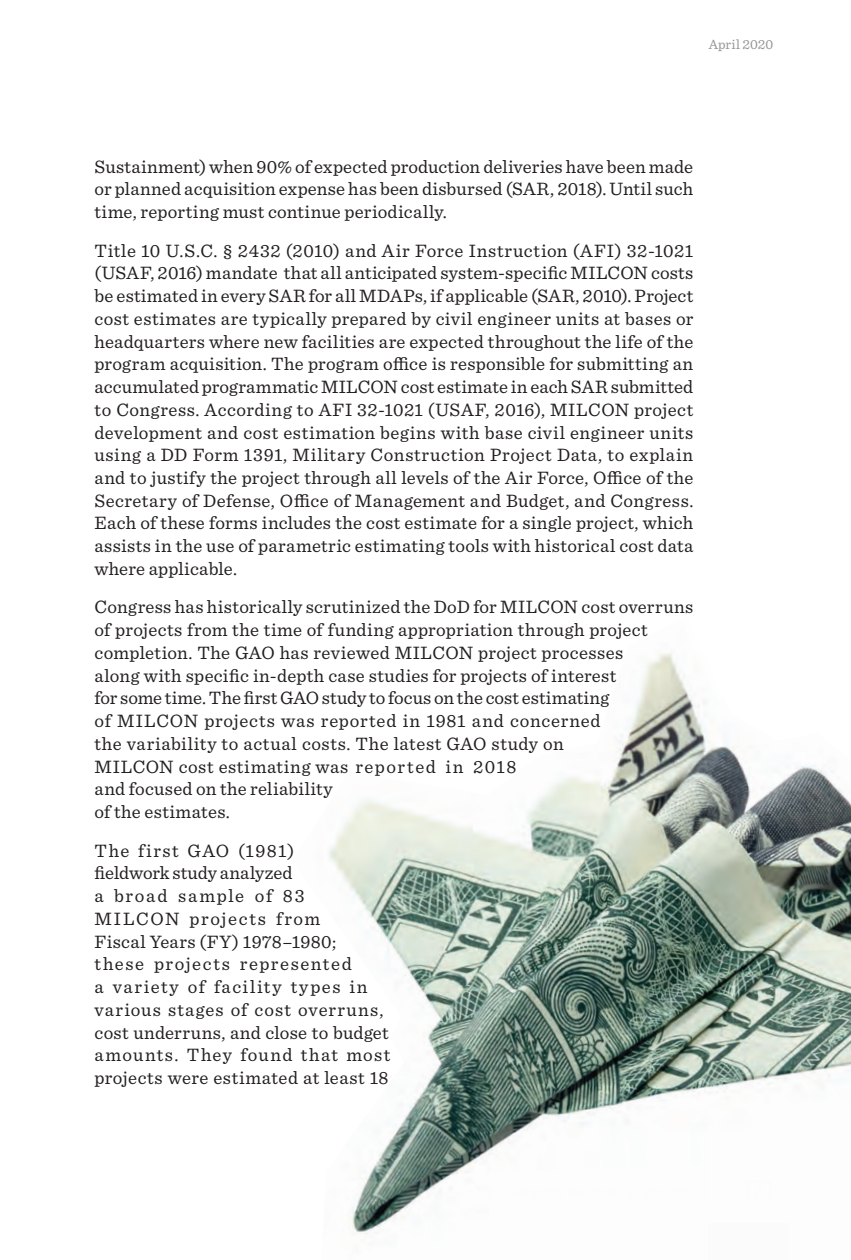
<style>
.page{position:relative;width:851px;height:1260px;background:#fff}
.page>*{position:absolute;margin:0;border:0;box-sizing:border-box;transform-origin:0 0}
.t1{font:18.9px/22.8px "Sentinel";letter-spacing:.025em;color:#231f20;text-align:justify}
.t2{font:18.9px/22.8px "Sentinel";letter-spacing:.06em;color:#231f20}
.t3{font:14px "Sentinel";letter-spacing:.01em;color:#939598}
</style>
<div class="page">
<img style="left:328px;top:652px;width:522px;height:582px">
<p class="t3" style="left:708px;top:34px;width:66px">April 2020</p>
<p class="t1" style="left:94px;top:154px;width:600px">Sustainment) when 90% of expected production deliveries have been made or planned acquisition expense has been disbursed (SAR, 2018). Until such time, reporting must continue periodically.</p>
<p class="t1" style="left:94px;top:238px;width:600px">Title 10 U.S.C. § 2432 (2010) and Air Force Instruction (AFI) 32-1021 (USAF, 2016) mandate that all anticipated system-specifc MILCON costs be estimated in every SAR for all MDAPs, if applicable (SAR, 2010). Project cost estimates are typically prepared by civil engineer units at bases or headquarters where new facilities are expected throughout the life of the program acquisition. The program ofce is responsible for submitting an accumulated programmatic MILCON cost estimate in each SAR submitted to Congress. According to AFI 32-1021 (USAF, 2016), MILCON project development and cost estimation begins with base civil engineer units using a DD Form 1391, Military Construction Project Data, to explain and to justify the project through all levels of the Air Force, Ofce of the Secretary of Defense, Ofce of Management and Budget, and Congress.<br>Each of these forms includes the cost estimate for a single project, which assists in the use of parametric estimating tools with historical cost data where applicable.</p>
<p class="t1" style="left:94px;top:595px;width:600px;text-align:left">Congress has historically scrutinized the DoD for MILCON cost overruns of projects from the time of funding appropriation through project completion. The GAO has reviewed MILCON project processes<br>along with specifc in-depth case studies for projects of interest<br>for some time. The frst GAO study to focus on the cost estimating<br>of MILCON projects was reported in 1981 and concerned<br>the variability to actual costs. The latest GAO study on<br>MILCON cost estimating was reported in 2018</p>
<p class="t1" style="left:94px;top:777px;width:240px">and focused on the reliability of the estimates.</p>
<p class="t2" style="left:94px;top:838px;width:297px">The first GAO (1981)<br>feldwork study analyzed<br>a broad sample of 83<br>MILCON projects from<br>Fiscal Years (FY) 1978–1980; these projects represented<br>a variety of facility types in various stages of cost overruns, cost underruns, and close to budget amounts. They found that most projects were estimated at least 18</p>
</div>
